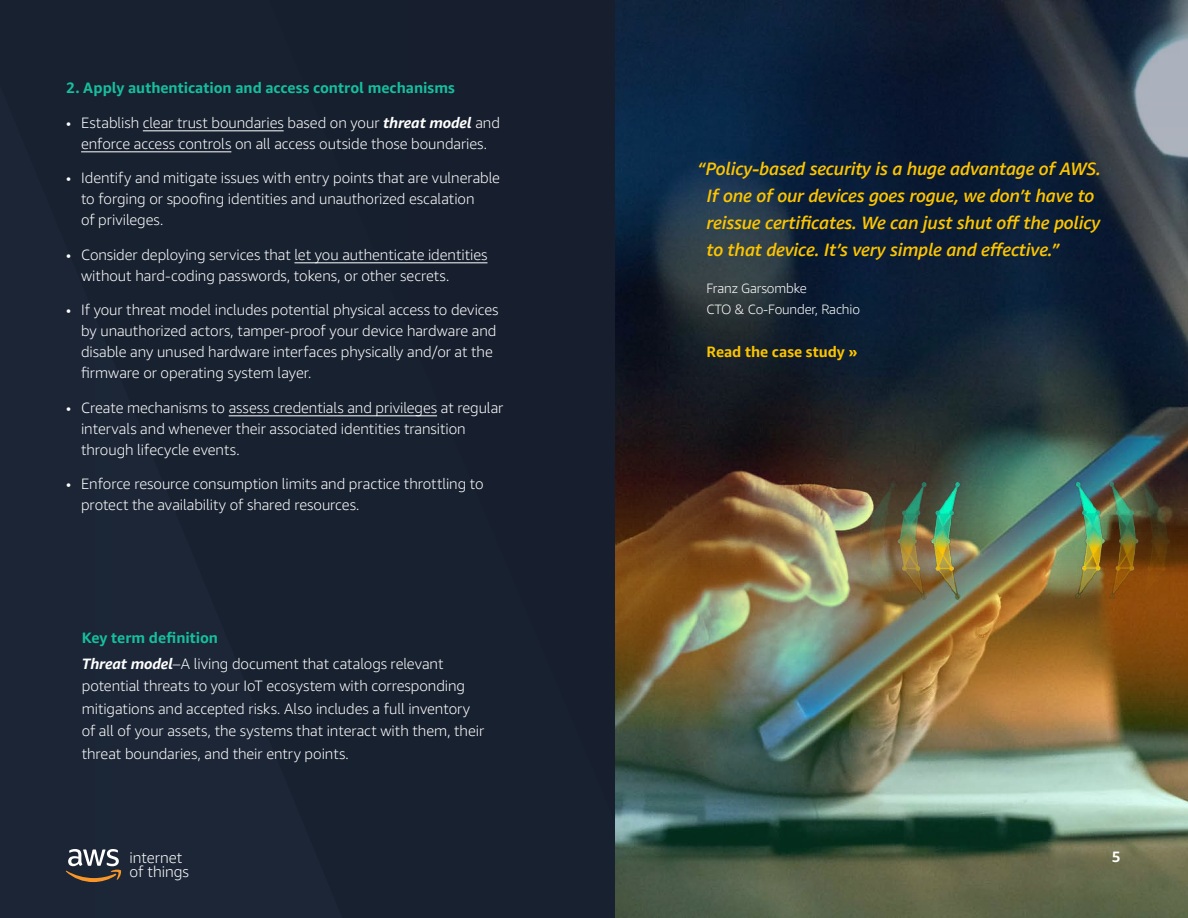
<style>
.page{position:relative;width:1188px;height:918px;background:#fff}
.page>*{position:absolute;margin:0;border:0;box-sizing:border-box;transform-origin:0 0}
.t1{font:italic 500 18px/27px "Amazon Ember";letter-spacing:-.01em;color:#fdc500}
.t2{font:300 15.3px/14.4px "Amazon Ember";color:#fff}
.t3{font:300 15px/21px "Amazon Ember";letter-spacing:-.005em;color:#fff}
.t4{font:700 15px "Amazon Ember";color:#16bf9f}
.t5{font:700 15px "Amazon Ember";letter-spacing:.005em;color:#fdc500}
.t6{font:700 15px "Amazon Ember";color:#fff}
.t7{font:300 13.5px/21px "Amazon Ember";letter-spacing:-.01em;color:#fff}
.s1{font-weight:700;font-style:italic}
.s2{font-weight:700;color:#16bf9f}
</style>
<div class="page">
<img style="left:615px;top:0;width:573px;height:918px">
<div style="left:344px;top:1px;width:271px;height:917px;background:#171f2e"></div>
<div style="left:0;top:1px;width:344px;height:917px;background:#182130"></div>
<svg style="left:66px;top:849px;width:57px;height:33px;background:#615e5d"></svg>
<hr style="left:143px;top:130px;width:141px;height:1px;background:#fff">
<hr style="left:81px;top:151px;width:150px;height:1px;background:#fff">
<hr style="left:294px;top:262px;width:193px;height:1px;background:#fff">
<hr style="left:229px;top:415px;width:208px;height:1px;background:#fff">
<img style="left:1060px;top:480px;width:109px;height:118px">
<img style="left:866px;top:482px;width:99px;height:119px">
<p class="t4" style="left:66px;top:79px;width:390px">2. Apply authentication and access control mechanisms</p>
<p class="t3" style="left:66px;top:112px;width:435px;text-align:center">• Establish clear trust boundaries based on your <span class="s1">threat model</span> and enforce access controls on all access outside those boundaries.</p>
<p class="t3" style="left:81px;top:168px;width:421px;text-indent:-15px">• Identify and mitigate issues with entry points that are vulnerable to forging or spoofing identities and unauthorized escalation<br>of privileges.</p>
<p class="t3" style="left:81px;top:244px;width:408px;text-indent:-15px">• Consider deploying services that let you authenticate identities without hard-coding passwords, tokens, or other secrets.</p>
<p class="t3" style="left:81px;top:300px;width:419px;text-indent:-15px">• If your threat model includes potential physical access to devices by unauthorized actors, tamper-proof your device hardware and disable any unused hardware interfaces physically and/or at the firmware or operating system layer.</p>
<p class="t3" style="left:81px;top:397px;width:424px;text-indent:-15px">• Create mechanisms to assess credentials and privileges at regular intervals and whenever their associated identities transition through lifecycle events.</p>
<p class="t3" style="left:81px;top:474px;width:404px;text-indent:-15px">• Enforce resource consumption limits and practice throttling to protect the availability of shared resources.</p>
<p class="t3" style="left:82px;top:625px;width:363px;line-height:25.5px"><span class="s2">Key term definition<br></span><span class="s1">Threat model</span>–A living document that catalogs relevant</p>
<p class="t3" style="left:82px;top:675px;width:404px;line-height:22.5px">potential threats to your IoT ecosystem with corresponding mitigations and accepted risks. Also includes a full inventory of all of your assets, the systems that interact with them, their threat boundaries, and their entry points.</p>
<p class="t2" style="left:129px;top:850px;width:61px">internet of things</p>
<p class="t1" style="left:706px;top:155px;width:396px;text-indent:-9px">“Policy-based security is a huge advantage of AWS.<br>If one of our devices goes rogue, we don’t have to reissue certificates. We can just shut off the policy to that device. It’s very simple and effective.”</p>
<p class="t7" style="left:706px;top:277px;width:155px">Franz Garsombke<br>CTO &amp; Co-Founder, Rachio</p>
<p class="t5" style="left:706px;top:343px;width:153px">Read the case study »</p>
<p class="t6" style="left:1112px;top:848px;width:10px">5</p>
</div>
